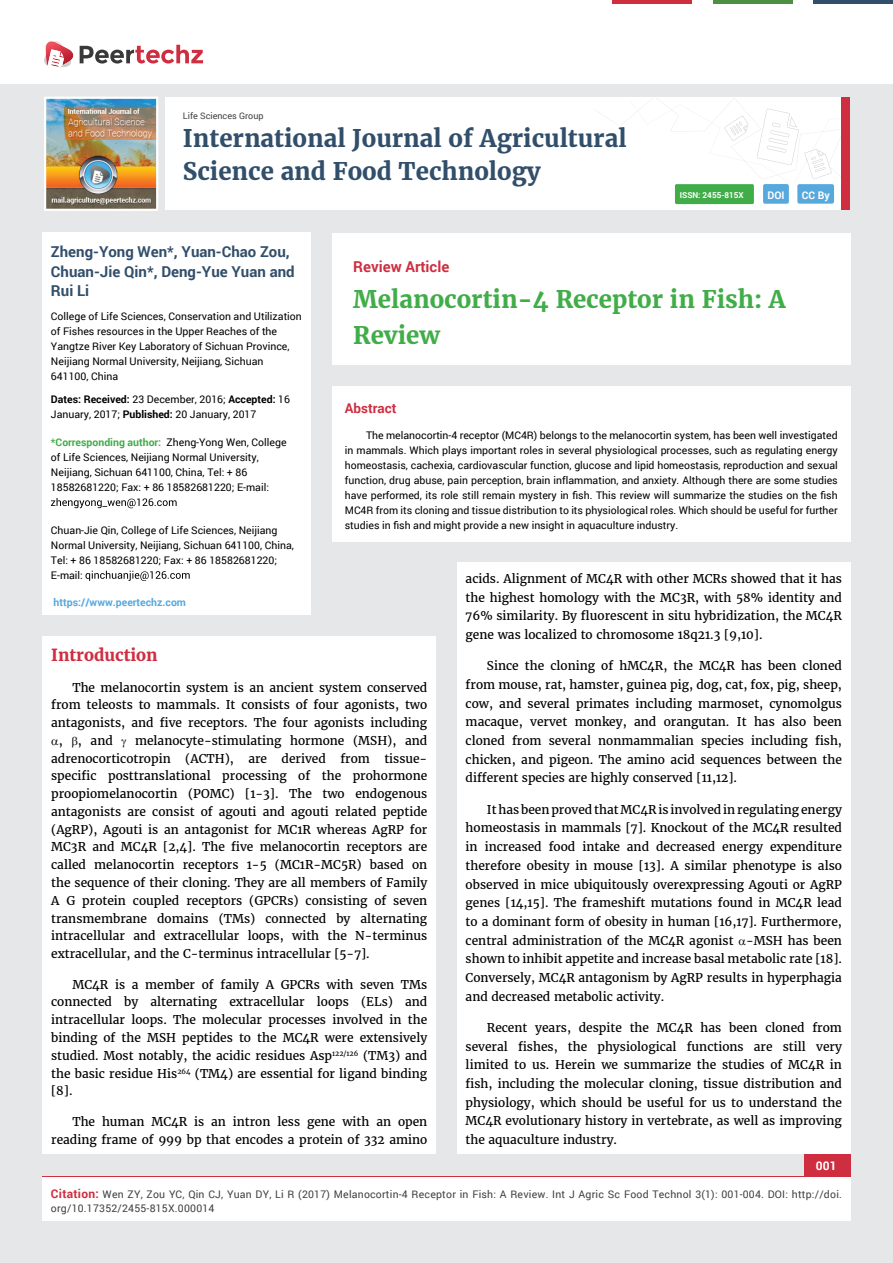
<style>
.page{position:relative;width:893px;height:1263px;background:#e6e7e8}
.page>*{position:absolute;margin:0;border:0;box-sizing:border-box;transform-origin:0 0}
.t1{font:700 24px/33px "Merriweather";color:#314e6b}
.t2{font:700 24px/36px "Merriweather";color:#41ad49}
.t3{font:700 16.5px "Merriweather";color:#cf2e41}
.t4{font:700 15px/19.5px "Roboto";color:#314e6b}
.t5{font:700 15px "Roboto";color:#cf2e41}
.t6{font:700 13.5px "Roboto";color:#cf2e41}
.t7{font:12px/18.6px "Merriweather";color:#000;text-align:justify}
.t8{font:700 12px "Roboto";color:#fff}
.t9{font:10.5px/15px "Roboto";color:#000}
.t10{font:10.5px/13.5px "Roboto";letter-spacing:.02em;color:#414042}
.t11{font:700 10.5px "Roboto";color:#56a8dd}
.t12{font:700 10.5px "Roboto";color:#fff}
.t13{font:9px "Roboto";color:#414042}
.t14{font:700 8.1px "Roboto";color:#fff}
.s1{font-weight:700}
.s2{font-weight:700;color:#41ad49}
.s3{font-weight:700;font-size:12px;color:#cf2e41}
</style>
<div class="page">
<div style="left:165px;top:98px;width:684px;height:112px;background:#fff"></div>
<svg style="left:597px;top:99px;width:244px;height:81px"></svg>
<div style="left:841px;top:98px;width:8px;height:112px;background:#cf2e41"></div>
<img style="left:44px;top:97px;width:114px;height:114px">
<div style="left:0;top:0;width:893px;height:83px;background:#fff"></div>
<svg style="left:44px;top:41px;width:159px;height:27px"></svg>
<div style="left:675px;top:184px;width:79px;height:20px;background:#41ad49;border-radius:2px"></div>
<div style="left:763px;top:184px;width:26px;height:20px;background:#56a8dd;border-radius:2px"></div>
<div style="left:797px;top:184px;width:37px;height:20px;background:#56a8dd;border-radius:2px"></div>
<hr style="left:713px;top:0;width:79px;height:3px;background:#4d9041">
<hr style="left:612px;top:0;width:80px;height:3px;background:#cf2e41">
<hr style="left:813px;top:0;width:80px;height:3px;background:#314e6b">
<div style="left:804px;top:1154px;width:46px;height:54px;background:#cf2e41"></div>
<div style="left:42px;top:1177px;width:808px;height:43px;background:#fff"></div>
<div style="left:332px;top:386px;width:518px;height:155px;background:#fff"></div>
<div style="left:332px;top:233px;width:518px;height:132px;background:#fff"></div>
<div style="left:42px;top:233px;width:269px;height:382px;background:#fff"></div>
<svg style="left:51px;top:498px;width:126px;height:10px"></svg>
<svg style="left:85px;top:571px;width:105px;height:10px"></svg>
<div style="left:43px;top:636px;width:393px;height:518px;background:#fff"></div>
<div style="left:457px;top:563px;width:393px;height:591px;background:#fff"></div>
<p class="t13" style="left:183px;top:110px;width:82px">Life Sciences Group</p>
<h1 class="t1" style="left:183px;top:122px;width:445px">International Journal of Agricultural<br>Science and Food Technology</h1>
<p class="t14" style="left:680px;top:189px;width:66px">ISSN: 2455-815X</p>
<p class="t12" style="left:767px;top:188px;width:19px">DOI</p>
<p class="t12" style="left:802px;top:188px;width:29px">CC By</p>
<p class="t4" style="left:51px;top:242px;width:245px">Zheng-Yong Wen*, Yuan-Chao Zou,<br>Chuan-Jie Qin*, Deng-Yue Yuan and<br>Rui Li</p>
<p class="t9" style="left:51px;top:308px;width:252px">College of Life Sciences, Conservation and Utilization of Fishes resources in the Upper Reaches of the Yangtze River Key Laboratory of Sichuan Province, Neijiang Normal University, Neijiang, Sichuan 641100, China</p>
<p class="t9" style="left:51px;top:392px;width:241px"><span class="s1">Dates: Received:</span> 23 December, 2016; <span class="s1">Accepted:</span> 16<br>January, 2017; <span class="s1">Published:</span> 20 January, 2017</p>
<p class="t9" style="left:51px;top:434px;width:237px"><span class="s2">*Corresponding author:</span> Zheng-Yong Wen, College of Life Sciences, Neijiang Normal University, Neijiang, Sichuan 641100, China, Tel: + 86<br>18582681220; Fax: + 86 18582681220; E-mail:</p>
<p class="t9" style="left:51px;top:522px;width:244px">Chuan-Jie Qin, College of Life Sciences, Neijiang Normal University, Neijiang, Sichuan 641100, China, Tel: + 86 18582681220; Fax: + 86 18582681220; E-mail:</p>
<p class="t11" style="left:54px;top:595px;width:134px">https://www.peertechz.com</p>
<h2 class="t3" style="left:51px;top:645px;width:108px">Introduction</h2>
<p class="t7" style="left:72px;top:678px;width:356px">The melanocortin system is an ancient system conserved</p>
<p class="t7" style="left:51px;top:696px;width:378px">from teleosts to mammals. It consists of four agonists, two</p>
<p class="t7" style="left:51px;top:714px;width:378px">antagonists, and five receptors. The four agonists including</p>
<p class="t7" style="left:59px;top:731px;width:6px">,</p>
<p class="t7" style="left:78px;top:731px;width:36px">, and</p>
<p class="t5" style="left:353px;top:256px;width:98px">Review Article</p>
<h1 class="t2" style="left:353px;top:281px;width:434px">Melanocortin-4 Receptor in Fish: A<br>Review</h1>
<p class="t6" style="left:345px;top:399px;width:53px">Abstract</p>
<p class="t9" style="left:345px;top:427px;width:494px;text-align:justify;text-indent:21px">The melanocortin-4 receptor (MC4R) belongs to the melanocortin system, has been well investigated in mammals. Which plays important roles in several physiological processes, such as regulating energy homeostasis, cachexia, cardiovascular function, glucose and lipid homeostasis, reproduction and sexual function, drug abuse, pain perception, brain inflammation, and anxiety. Although there are some studies have performed, its role still remain mystery in fish. This review will summarize the studies on the fish MC4R from its cloning and tissue distribution to its physiological roles. Which should be useful for further studies in fish and might provide a new insight in aquaculture industry.</p>
<p class="t7" style="left:466px;top:569px;width:378px">acids. Alignment of MC4R with other MCRs showed that it has the highest homology with the MC3R, with 58% identity and 76% similarity. By fluorescent in situ hybridization, the MC4R gene was localized to chromosome 18q21.3 [9,10].</p>
<p class="t7" style="left:466px;top:657px;width:378px;text-indent:21px">Since the cloning of hMC4R, the MC4R has been cloned from mouse, rat, hamster, guinea pig, dog, cat, fox, pig, sheep, cow, and several primates including marmoset, cynomolgus macaque, vervet monkey, and orangutan. It has also been cloned from several nonmammalian species including fish, chicken, and pigeon. The amino acid sequences between the different species are highly conserved [11,12].</p>
<p class="t7" style="left:466px;top:800px;width:378px;text-indent:21px">It has been p r oved that MC4R is involved in regulating energy homeostasis in mammals [7]. Knockout of the MC4R resulted in increased food intake and decreased energy expenditure therefore obesity in mouse [13]. A similar phenotype is also observed in mice ubiquitously overexpressing Agouti or AgRP genes [14,15]. The frameshift mutations found in MC4R lead to a dominant form of obesity in human [16,17]. Furthermore, central administration of the MC4R agonist -MSH has been shown to inhibit appetite and increase basal metabolic rate [18].<br>Conversely, MC4R antagonism by AgRP results in hyperphagia and decreased metabolic activity.</p>
<p class="t7" style="left:466px;top:1018px;width:378px;text-indent:21px">Recent years, despite the M C 4R has been cloned from several fishes, the physiological functions are still very limited to us. Herein we summarize the studies of MC4R in fish, including the molecular cloning, tissue distribution and physiology, w h ich should be useful for us to understand the MC4R evolutionary history in vertebrate, as well as improving the aquaculture industry.</p>
<p class="t7" style="left:51px;top:732px;width:378px;line-height:17.7px;text-indent:84px">melanocyte-stimulating hormone (MSH), and adrenocorticotropin (ACTH), are derived from tissue&shy;specific posttranslational processing of the prohormone proopiomelanocortin (POMC) [1-3]. The two endogenous antagonists are consist of agouti and agouti related peptide (A g RP), Agouti is an antagonist for MC1R whereas AgRP for MC3R and MC4R [2,4]. The five melanocortin receptors are called melanocortin receptors 1-5 (MC1R-MC5R) based on the sequence of their cloning. They are all members of Family A G protein coupled receptors (GPCRs) consisting of seven transmembrane domains (TMs) connected by alternating intracellular and extracellular loops, with the N-terminus extracellular, and the C-terminus intracellular [5-7].</p>
<p class="t7" style="left:51px;top:975px;width:378px;line-height:17.9px;text-indent:21px">MC4R is a member of family A GPCRs with seven TMs connected by alternating extracellular loops (ELs) and intracellular loops. The molecular processes involved in the binding of the MSH peptides to the MC4R were extensively studied. Most notably, the acidic residues Asp<sup>122/126</sup> (TM3) and the basic residue His<sup>264</sup> (TM4) are essential for ligand binding [8].</p>
<p class="t7" style="left:51px;top:1113px;width:378px;line-height:18px;text-align:right">The human MC4R is an intron less gene with an open reading frame of 999 bp that encodes a protein of 332 amino</p>
<p class="t8" style="left:816px;top:1158px;width:22px">001</p>
<p class="t10" style="left:51px;top:1188px;width:792px"><span class="s3">Citation:</span> Wen ZY, Zou YC, Qin CJ, Yuan DY, Li R (2017) Melanocortin-4 Receptor in Fish: A Review. Int J Agric Sc Food Technol 3(1): 001-004. DOI: http://doi. org/10.17352/2455-815X.000014</p>
</div>
